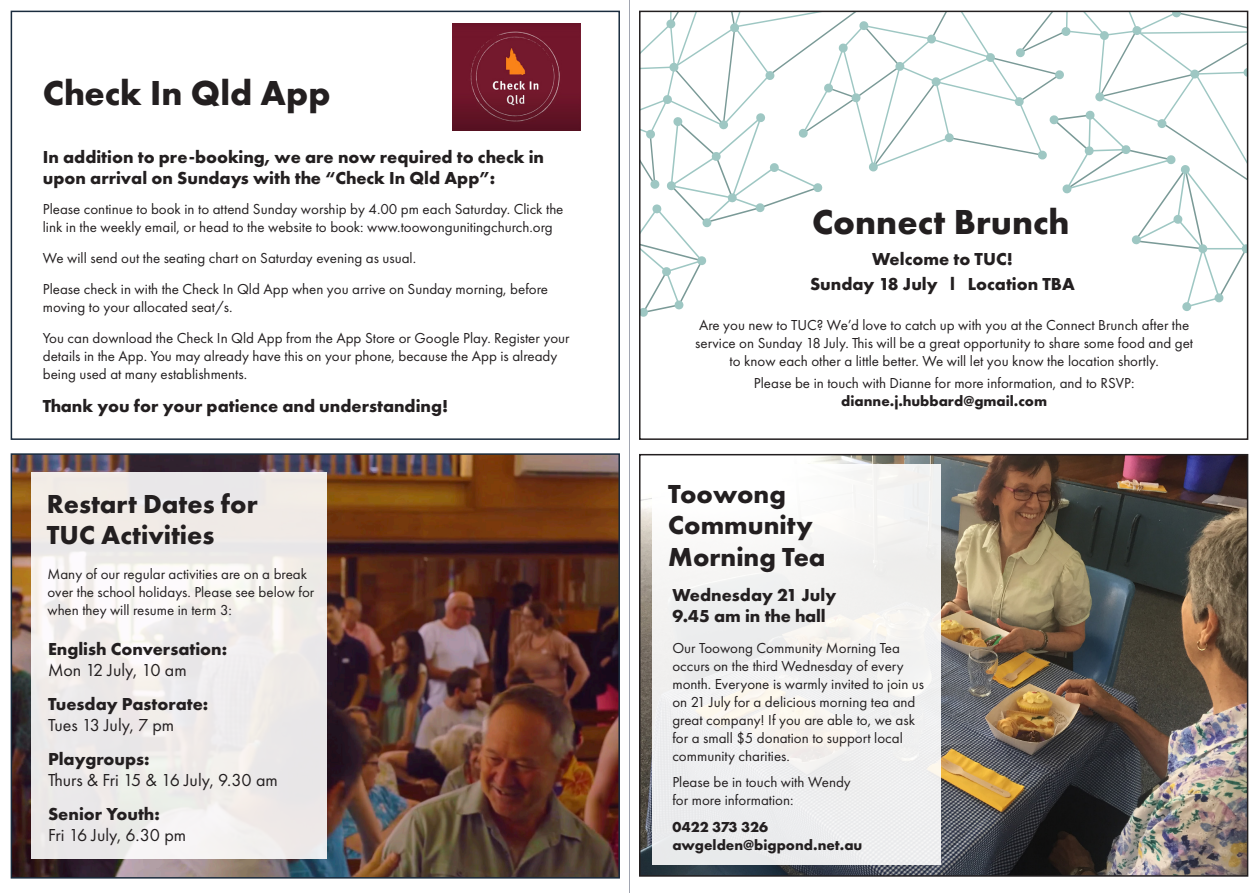
<style>
.page{position:relative;width:1259px;height:893px;background:#fff}
.page>*{position:absolute;margin:0;border:0;box-sizing:border-box;transform-origin:0 0}
.body_copy{font:700 36px "Futura PT";color:#231f20}
.Large_Heading{font:700 36px "Futura PT";color:#231f20}
.Large_Heading-2{font:700 27px/31.5px "Futura PT";color:#231f20}
.Large_Heading-3{font:700 18px/21px "Futura PT";color:#231f20}
.Heading{font:700 18px/21px "Futura PT";color:#231f20}
.Heading-2{font:18px/21px "Futura PT";color:#231f20}
.body_copy-2{font:15px/18px "Futura PT";color:#231f20}
.Heading-3{font:15px/18px "Futura PT";color:#231f20}
.body_copy-3{font:700 15px/18px "Futura PT";color:#231f20}
.s1{font-weight:400}
.s2{font-weight:700}
</style>
<div class="page">
<hr style="left:629px;top:0;width:1px;height:893px;background:#a1a5b0">
<img style="left:14px;top:456px;width:603px;height:420px">
<div style="left:11px;top:453px;width:609px;height:426px;border:2px solid #1a2c3e"></div>
<div style="left:11px;top:11px;width:609px;height:429px;border:2px solid #1a2c3e"></div>
<img style="left:452px;top:24px;width:129px;height:106px">
<svg style="left:31px;top:472px;width:296px;height:387px;fill:#eeebe9"></svg>
<img style="left:642px;top:457px;width:603px;height:417px">
<div style="left:639px;top:454px;width:609px;height:423px;border:2px solid #231f20"></div>
<svg style="left:642px;top:14px;width:603px;height:303px"></svg>
<div style="left:639px;top:11px;width:609px;height:429px;border:2px solid #231f20"></div>
<div style="left:653px;top:464px;width:288px;height:401px;background:linear-gradient(to right,#f3f3f3,#f1f1f0)"></div>
<p class="body_copy" style="left:43px;top:69px;width:289px">Check In Qld App</p>
<p class="Large_Heading-3" style="left:43px;top:146px;width:503px">In addition to pre-booking, we are now required to check in upon arrival on Sundays with the “Check In Qld App”:</p>
<p class="body_copy-2" style="left:43px;top:200px;width:522px">Please continue to book in to attend Sunday worship by 4.00 pm each Saturday. Click the link in the weekly email, or head to the website to book: www.toowongunitingchurch.org</p>
<p class="body_copy-2" style="left:43px;top:249px;width:375px">We will send out the seating chart on Saturday evening as usual.</p>
<p class="body_copy-2" style="left:43px;top:280px;width:507px">Please check in with the Check In Qld App when you arrive on Sunday morning, before moving to your allocated seat/s.</p>
<p class="body_copy-2" style="left:43px;top:329px;width:528px">You can download the Check In Qld App from the App Store or Google Play. Register your details in the App. You may already have this on your phone, because the App is already being used at many establishments.</p>
<p class="Large_Heading-3" style="left:43px;top:395px;width:407px">Thank you for your patience and understanding!</p>
<p class="Large_Heading-2" style="left:47px;top:487px;width:212px">Restart Dates for<br>TUC Activities</p>
<p class="Heading-3" style="left:47px;top:565px;width:268px">Many of our regular activities are on a break over the school holidays. Please see below for when they will resume in term 3:</p>
<p class="Heading" style="left:48px;top:638px;width:181px">English Conversation:<br><span class="s1">Mon 12 July, 10 am</span></p>
<p class="Heading" style="left:48px;top:693px;width:162px">Tuesday Pastorate:<br><span class="s1">Tues 13 July, 7 pm</span></p>
<p class="Heading-2" style="left:48px;top:748px;width:231px"><span class="s2">Playgroups:<br></span>Thurs &amp; Fri 15 &amp; 16 July, 9.30 am</p>
<p class="Heading-2" style="left:48px;top:803px;width:140px"><span class="s2">Senior Youth:<br></span>Fri 16 July, 6.30 pm</p>
<p class="Large_Heading" style="left:812px;top:199px;width:259px">Connect Brunch</p>
<p class="Large_Heading-3" style="left:872px;top:248px;width:142px">Welcome to TUC!</p>
<p class="Large_Heading-3" style="left:810px;top:273px;width:266px">Sunday 18 July l Location TBA</p>
<p class="body_copy-2" style="left:695px;top:316px;width:499px;text-align:center">Are you new to TUC? We’d love to catch up with you at the Connect Brunch after the service on Sunday 18 July. This will be a great opportunity to share some food and get to know each other a little better. We will let you know the location shortly.</p>
<p class="body_copy-2" style="left:754px;top:374px;width:382px;text-align:center">Please be in touch with Dianne for more information, and to RSVP: <span class="s2">dianne.j.hubbard@gmail.com</span></p>
<p class="Large_Heading-2" style="left:668px;top:477px;width:159px">Toowong<br>Community<br>Morning Tea</p>
<p class="Large_Heading-3" style="left:672px;top:584px;width:165px">Wednesday 21 July<br>9.45 am in the hall</p>
<p class="body_copy-2" style="left:672px;top:639px;width:253px">Our Toowong Community Morning Tea occurs on the third Wednesday of every month. Everyone is warmly invited to join us on 21 July for a delicious morning tea and great company! If you are able to, we ask for a small $5 donation to support local community charities.</p>
<p class="body_copy-2" style="left:672px;top:773px;width:180px">Please be in touch with Wendy for more information:</p>
<p class="body_copy-3" style="left:672px;top:817px;width:192px">0422 373 326 awgelden@bigpond.net.au</p>
</div>
